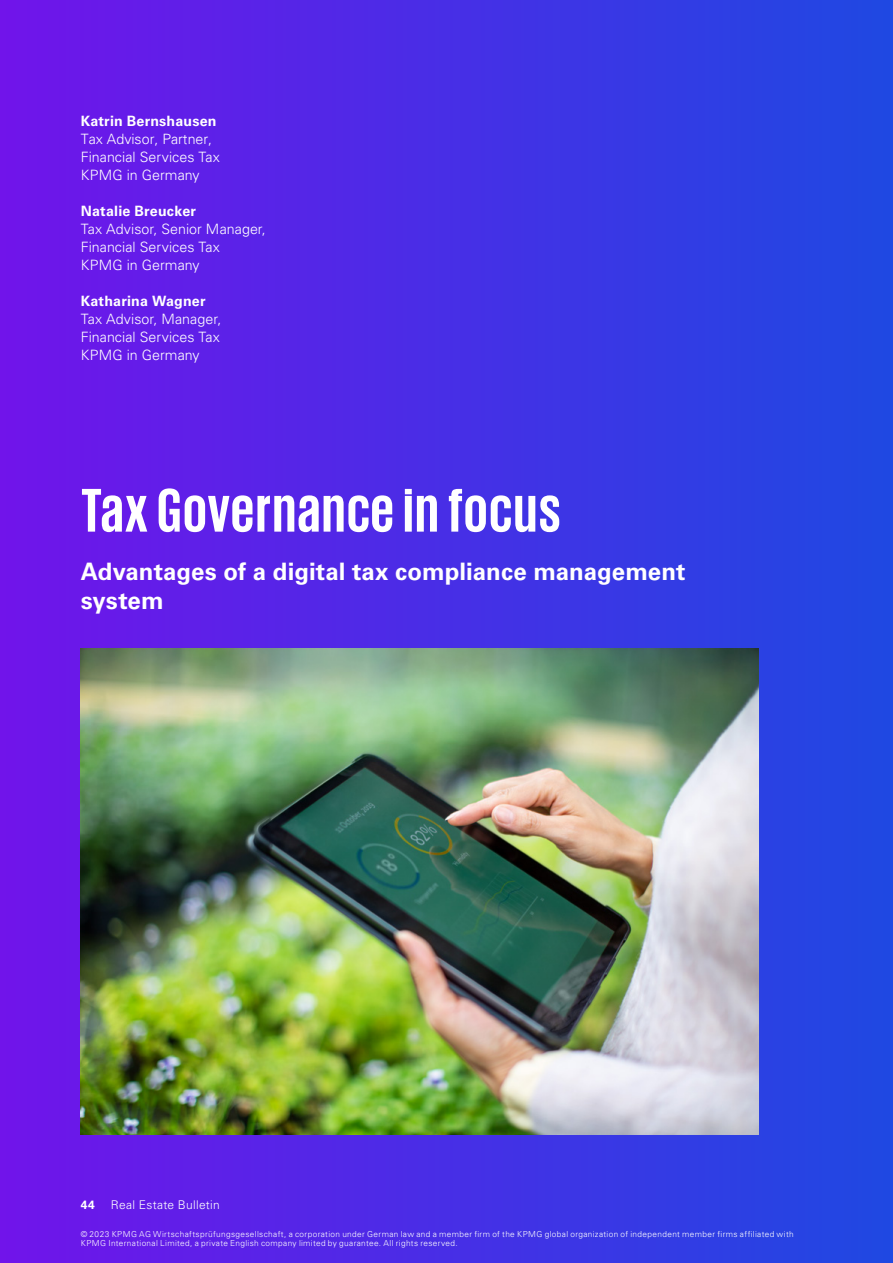
<style>
.page{position:relative;width:893px;height:1263px;background:#fff}
.page>*{position:absolute;margin:0;border:0;box-sizing:border-box;transform-origin:0 0}
.t1{font:700 63px "KPMG";letter-spacing:.025em;color:#fff}
.t2{font:700 24px/28.8px "Univers LT Std";color:#fff}
.t3{font:300 14.25px/17.9px "Univers LT Std";letter-spacing:.005em;color:#fff}
.t4{font:700 14.25px "Univers LT Std";letter-spacing:.015em;color:#fff}
.t5{font:300 12px "Univers LT Std";letter-spacing:.02em;color:#fff}
.t6{font:700 12px "Univers LT Std";color:#fff}
.t7{font:300 8.25px/9px "Univers LT Std";letter-spacing:.045em;color:#fff}
.s1{font-weight:700}
.s2{font-family:"Univers 45"}
</style>
<div class="page">
<div style="left:0;top:0;width:893px;height:1263px;background:linear-gradient(to right,#7114e9,#1f49e2)"></div>
<img style="left:81px;top:648px;width:677px;height:486px">
<h3 class="t3" style="left:81px;top:112px;width:141px"><span class="s1">Katrin Bernshausen<br></span>Tax Advisor, <span class="s2">Partner</span>,<br>Financial Services Tax<br>KPMG in Germany</h3>
<h3 class="t4" style="left:81px;top:203px;width:117px">Natalie Breucker</h3>
<h3 class="t3" style="left:81px;top:220px;width:187px">Tax Advisor, Senior Manager,<br>Financial Services Tax<br>KPMG in Germany</h3>
<h3 class="t4" style="left:81px;top:293px;width:126px">Katharina Wagner</h3>
<h3 class="t3" style="left:81px;top:310px;width:142px;text-align:justify">Tax Advisor, Manager, Financial Services Tax KPMG in Germany</h3>
<h1 class="t1" style="left:81px;top:479px;width:481px">Tax Governance in focus</h1>
<h2 class="t2" style="left:81px;top:557px;width:606px">Advantages of a digital tax compliance management system</h2>
<h3 class="t6" style="left:81px;top:1198px;width:16px">44</h3>
<h3 class="t5" style="left:111px;top:1197px;width:110px">Real Estate Bulletin</h3>
<p class="t7" style="left:81px;top:1229px;width:714px">© 2023 KPMG AG Wirtschaftsprüfungsgesellschaft, a corporation under German law and a member firm of the KPMG global organization of independent member firms affiliated with<br>KPMG International Limited, a private English company limited by guarantee. All rights reserved.</p>
</div>
